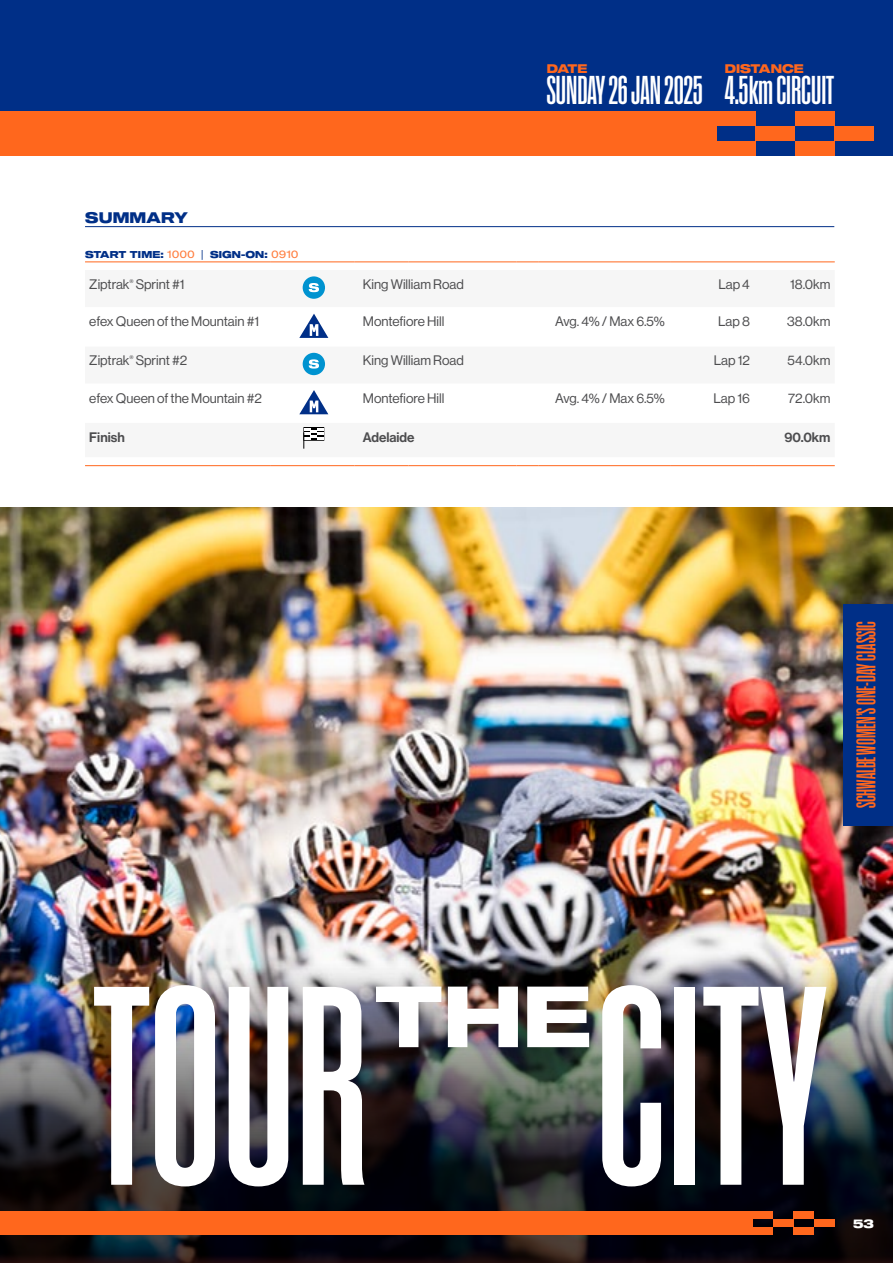
<style>
.page{position:relative;width:893px;height:1263px;background:#fff}
.page>*{position:absolute;margin:0;border:0;box-sizing:border-box;transform-origin:0 0}
.t1{font:700 40.2px "Coign Pro 87";color:#fff}
.t2{font:700 27px "Coign Pro 87";color:#ff671d}
.t3{font:15px "Sequel 100 Wide 85";letter-spacing:.01em;color:#002f87}
.t4{font:13.5px "N Haas Grotesk DS Pro 55 Rg";color:#4d4d4f}
.t5{font:13.5px "N Haas Grotesk DS Pro 65 Md";color:#4d4d4f}
.t6{font:12.3px "Sequel 100 Wide 85";color:#ff671d}
.t7{font:12px "Sequel 100 Wide 85";color:#fff}
.t8{font:9.75px "Sequel 100 Wide 85";letter-spacing:.01em;color:#002f87}
.s1{font-family:"ABCROM Wide";font-size:10.5px;color:#ff7e3f}
.s2{font-family:"ABCROM Wide";font-size:10.5px;color:#264e99}
</style>
<div class="page">
<img style="left:0;top:507px;width:893px;height:454px">
<img style="left:0;top:961px;width:893px;height:302px">
<img style="left:94px;top:987px;width:55px;height:198px">
<svg style="left:155px;top:985px;width:60px;height:201px"></svg>
<svg style="left:229px;top:987px;width:59px;height:199px"></svg>
<svg style="left:303px;top:987px;width:61px;height:198px"></svg>
<svg style="left:376px;top:986px;width:65px;height:61px"></svg>
<svg style="left:448px;top:986px;width:70px;height:61px"></svg>
<svg style="left:527px;top:986px;width:62px;height:61px"></svg>
<svg style="left:602px;top:985px;width:59px;height:201px"></svg>
<div style="left:674px;top:987px;width:21px;height:198px;background:#fff"></div>
<svg style="left:703px;top:987px;width:123px;height:198px"></svg>
<div style="left:843px;top:604px;width:50px;height:221px;background:#002f87"></div>
<div style="left:0;top:0;width:893px;height:156px;background:#002f87"></div>
<div style="left:0;top:111px;width:716px;height:45px;background:#ff671d"></div>
<div style="left:795px;top:111px;width:39px;height:15px;background:#ff671d"></div>
<div style="left:795px;top:141px;width:39px;height:15px;background:#ff671d"></div>
<div style="left:716px;top:111px;width:40px;height:15px;background:#ff671d"></div>
<div style="left:716px;top:141px;width:40px;height:15px;background:#ff671d"></div>
<div style="left:756px;top:126px;width:39px;height:15px;background:#ff671d"></div>
<div style="left:834px;top:126px;width:39px;height:15px;background:#ff671d"></div>
<hr style="left:85px;top:226px;width:749px;height:1px;background:#002f87">
<svg style="left:85px;top:262px;width:750px;height:1px"></svg>
<hr style="left:85px;top:261px;width:186px;height:1px;background:#ff671d">
<hr style="left:271px;top:261px;width:83px;height:1px;background:#ff671d">
<hr style="left:354px;top:261px;width:54px;height:1px;background:#ff671d">
<hr style="left:408px;top:261px;width:109px;height:1px;background:#ff671d">
<svg style="left:517px;top:261px;width:21px;height:1px"></svg>
<hr style="left:538px;top:261px;width:133px;height:1px;background:#ff671d">
<hr style="left:671px;top:261px;width:85px;height:1px;background:#ff671d">
<hr style="left:756px;top:261px;width:79px;height:1px;background:#ff671d">
<hr style="left:85px;top:465px;width:186px;height:1px;background:#ff671d">
<hr style="left:271px;top:465px;width:83px;height:1px;background:#ff671d">
<hr style="left:354px;top:465px;width:54px;height:1px;background:#ff671d">
<hr style="left:408px;top:465px;width:109px;height:1px;background:#ff671d">
<svg style="left:517px;top:465px;width:21px;height:1px"></svg>
<hr style="left:538px;top:465px;width:133px;height:1px;background:#ff671d">
<hr style="left:671px;top:465px;width:85px;height:1px;background:#ff671d">
<hr style="left:756px;top:465px;width:79px;height:1px;background:#ff671d">
<svg style="left:303px;top:276px;width:22px;height:23px"></svg>
<svg style="left:299px;top:314px;width:29px;height:24px"></svg>
<svg style="left:303px;top:353px;width:22px;height:22px"></svg>
<svg style="left:299px;top:390px;width:29px;height:24px"></svg>
<div style="left:303px;top:427px;width:21px;height:14px;border:2px solid #000"></div>
<svg style="left:303px;top:428px;width:20px;height:21px"></svg>
<div style="left:0;top:1211px;width:753px;height:24px;background:#ff671d"></div>
<div style="left:793px;top:1211px;width:21px;height:8px;background:#ff671d"></div>
<div style="left:793px;top:1227px;width:21px;height:8px;background:#ff671d"></div>
<div style="left:753px;top:1211px;width:20px;height:8px;background:#ff671d"></div>
<div style="left:753px;top:1227px;width:20px;height:8px;background:#ff671d"></div>
<div style="left:773px;top:1219px;width:20px;height:8px;background:#ff671d"></div>
<div style="left:814px;top:1219px;width:20px;height:8px;background:#ff671d"></div>
<p class="t6" style="left:547px;top:60px;width:42px">DATE</p>
<h1 class="t1" style="left:547px;top:70px;width:158px">SUNDAY 26 JAN 2025</h1>
<p class="t6" style="left:725px;top:59px;width:81px">DISTANCE</p>
<h1 class="t1" style="left:725px;top:70px;width:111px">4.5km CIRCUIT</h1>
<p class="t3" style="left:85px;top:207px;width:104px">SUMMARY</p>
<p class="t8" style="left:85px;top:247px;width:215px">START TIME: <span class="s1">1000</span> <span class="s2">|</span> SIGN-ON: <span class="s1">0910</span></p>
<p class="t4" style="left:89px;top:277px;width:97px">Ziptrak<sup>®</sup> Sprint #1</p>
<p class="t4" style="left:363px;top:277px;width:102px">King William Road</p>
<p class="t4" style="left:718px;top:277px;width:33px">Lap 4</p>
<p class="t4" style="left:790px;top:277px;width:42px">18.0km</p>
<p class="t4" style="left:89px;top:314px;width:171px">efex Queen of the Mountain #1</p>
<p class="t4" style="left:363px;top:314px;width:83px">Montefiore Hill</p>
<p class="t4" style="left:555px;top:314px;width:111px">Avg. 4% / Max 6.5%</p>
<p class="t4" style="left:718px;top:314px;width:33px">Lap 8</p>
<p class="t4" style="left:787px;top:314px;width:45px">38.0km</p>
<p class="t4" style="left:89px;top:353px;width:100px">Ziptrak<sup>®</sup> Sprint #2</p>
<p class="t4" style="left:363px;top:353px;width:102px">King William Road</p>
<p class="t4" style="left:714px;top:353px;width:38px">Lap 12</p>
<p class="t4" style="left:787px;top:353px;width:44px">54.0km</p>
<p class="t4" style="left:89px;top:390px;width:174px">efex Queen of the Mountain #2</p>
<p class="t4" style="left:363px;top:390px;width:83px">Montefiore Hill</p>
<p class="t4" style="left:555px;top:390px;width:111px">Avg. 4% / Max 6.5%</p>
<p class="t4" style="left:713px;top:390px;width:38px">Lap 16</p>
<p class="t4" style="left:788px;top:390px;width:44px">72.0km</p>
<p class="t5" style="left:89px;top:429px;width:37px">Finish</p>
<p class="t5" style="left:363px;top:429px;width:53px">Adelaide</p>
<p class="t5" style="left:784px;top:429px;width:48px">90.0km</p>
<h2 class="t2" style="left:853px;top:808px;width:189px;rotate:-90deg">SCHWALBE WOMEN’S ONE-DAY CLASSIC</h2>
<p class="t7" style="left:853px;top:1215px;width:22px">53</p>
</div>
